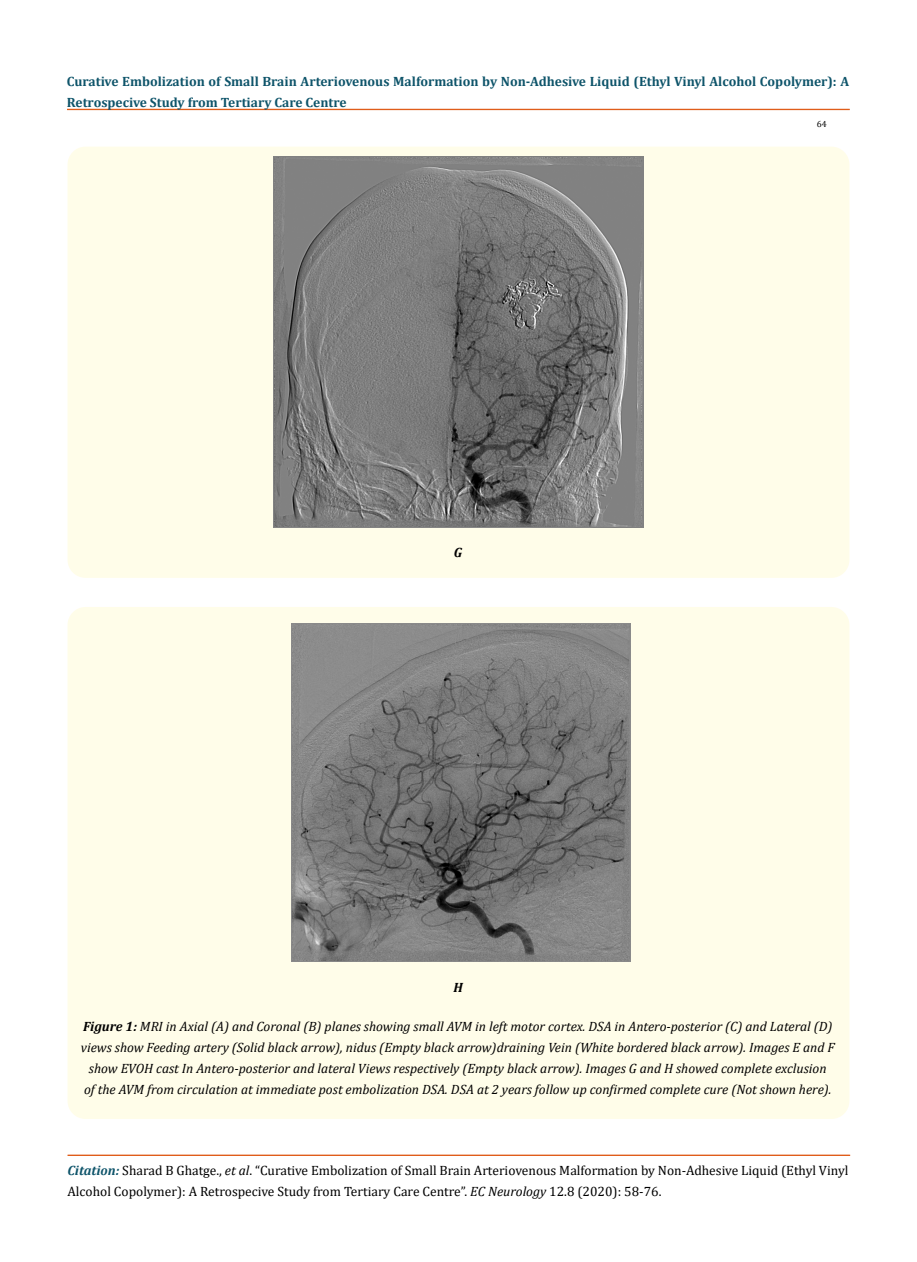
<style>
.page{position:relative;width:917px;height:1262px;background:#fff}
.page>*{position:absolute;margin:0;border:0;box-sizing:border-box;transform-origin:0 0}
.t1{font:italic 13.5px/21px "Cambria";color:#000;text-align:center}
.t2{font:13.5px/21px "Cambria";color:#000}
.t3{font:700 13.5px/21px "Cambria";color:#0e546a}
.t4{font:italic 700 13.5px "Cambria";color:#000}
.t5{font:9px "Cambria";color:#000}
.s1{font-weight:700}
.s2{font-weight:700;font-style:italic;color:#0e546a}
.s3{font-style:italic}
</style>
<div class="page">
<div style="left:67px;top:109px;width:782px;height:1px;border:1px solid #e05d1a"></div>
<div style="left:68px;top:1155px;width:781px;height:1px;border:1px solid #e05d1a"></div>
<div style="left:68px;top:147px;width:781px;height:431px;background:#fffde9;border-radius:18px"></div>
<div style="left:68px;top:607px;width:781px;height:512px;background:#fffde9;border-radius:18px"></div>
<img style="left:273px;top:156px;width:370px;height:371px">
<img style="left:292px;top:623px;width:338px;height:338px">
<p class="t3" style="left:67px;top:71px;width:783px">Curative Embolization of Small Brain Arteriovenous Malformation by Non-Adhesive Liquid (Ethyl Vinyl Alcohol Copolymer): A<br>Retrospecive Study from Tertiary Care Centre</p>
<p class="t5" style="left:816px;top:118px;width:11px">64</p>
<p class="t4" style="left:454px;top:543px;width:10px">G</p>
<p class="t4" style="left:453px;top:977px;width:11px">H</p>
<p class="t1" style="left:81px;top:1015px;width:755px"><span class="s1">Figure 1:</span> MRI in Axial (A) and Coronal (B) planes showing small AVM in left motor cortex. DSA in Antero-posterior (C) and Lateral (D) views show Feeding artery (Solid black arrow), nidus (Empty black arrow)draining Vein (White bordered black arrow). Images E and F show EVOH cast In Antero-posterior and lateral Views respectively (Empty black arrow). Images G and H showed complete exclusion<br>of the AVM from circulation at immediate post embolization DSA. DSA at 2 years follow up confirmed complete cure (Not shown here).</p>
<p class="t2" style="left:67px;top:1160px;width:782px"><span class="s2">Citation:</span> Sharad B Ghatge., <span class="s3">et al</span>. “Curative Embolization of Small Brain Arteriovenous Malformation by Non-Adhesive Liquid (Ethyl Vinyl<br>Alcohol Copolymer): A Retrospecive Study from Tertiary Care Centre”. <span class="s3">EC Neurology</span> 12.8 (2020): 58-76.</p>
</div>
